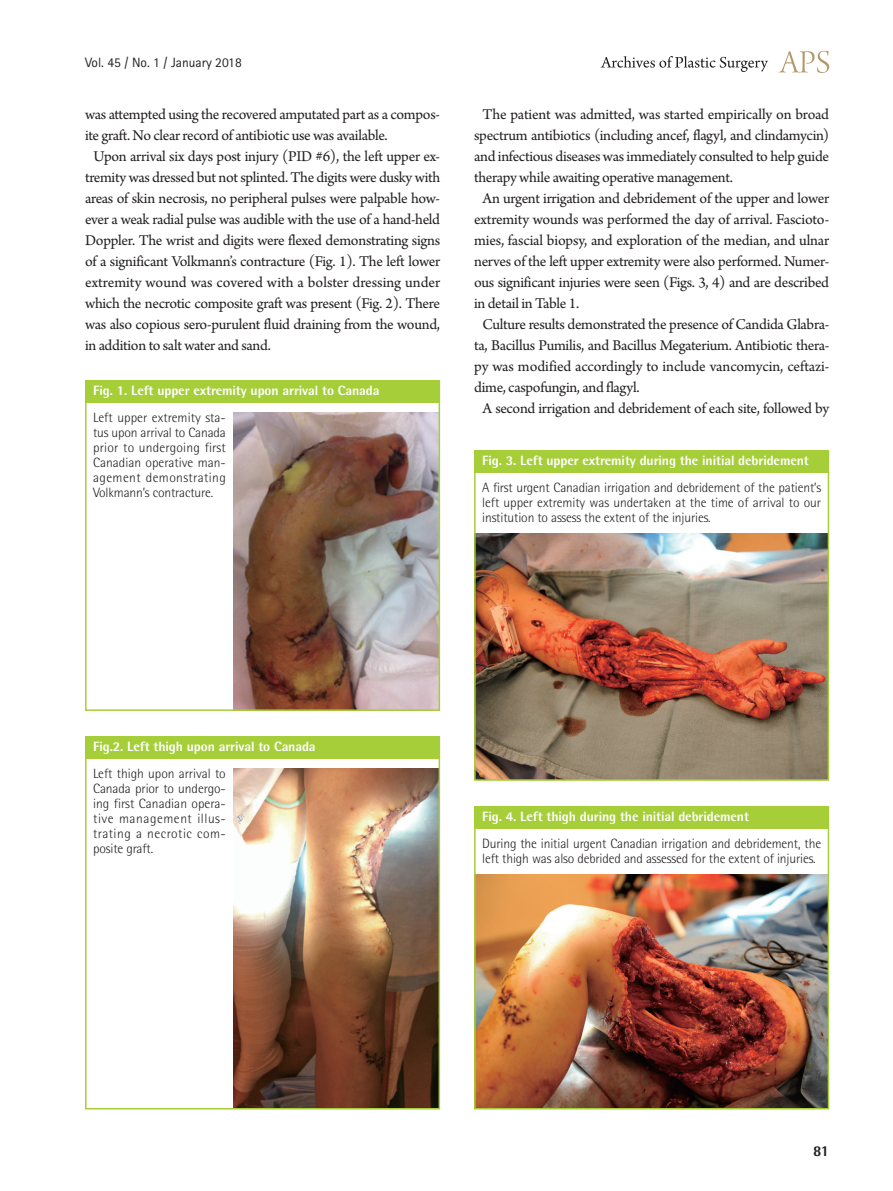
<style>
.page{position:relative;width:893px;height:1191px;background:#fff}
.page>*{position:absolute;margin:0;border:0;box-sizing:border-box;transform-origin:0 0}
.본문{font:15.75px/21px "Arno Pro";letter-spacing:-.02em;color:#231f20;text-align:justify}
.본문_0{font:15.75px/21px "Arno Pro";letter-spacing:-.025em;color:#231f20}
.t1{font:800 15px "Rotis Semi Sans Std";color:#231f20}
.그림설명{font:300 13.5px/15px "Rotis Semi Sans Std";letter-spacing:-.01em;color:#231f20;text-align:justify}
.표그림제목{font:800 13.5px "Rotis Semi Sans Std";letter-spacing:-.01em;color:#fff}
.t2{font:13.5px "Rotis Sans Serif Std";color:#231f20}
</style>
<div class="page">
<svg style="left:779px;top:51px;width:50px;height:22px"></svg>
<svg style="left:601px;top:56px;width:167px;height:16px"></svg>
<img style="left:234px;top:412px;width:203px;height:296px">
<div style="left:85px;top:380px;width:354px;height:22px;background:#a6ce39"></div>
<div style="left:85px;top:380px;width:355px;height:331px;border:2px solid #a6ce39"></div>
<img style="left:477px;top:533px;width:349px;height:245px">
<div style="left:474px;top:450px;width:354px;height:22px;background:#a6ce39"></div>
<div style="left:474px;top:450px;width:355px;height:331px;border:2px solid #a6ce39"></div>
<img style="left:234px;top:768px;width:203px;height:338px">
<img style="left:477px;top:874px;width:349px;height:232px">
<div style="left:85px;top:736px;width:354px;height:22px;background:#a6ce39"></div>
<div style="left:474px;top:806px;width:354px;height:22px;background:#a6ce39"></div>
<div style="left:85px;top:736px;width:355px;height:373px;border:2px solid #a6ce39"></div>
<div style="left:474px;top:806px;width:355px;height:303px;border:2px solid #a6ce39"></div>
<p class="t2" style="left:85px;top:54px;width:158px">Vol. 45 / No. 1 / January 2018</p>
<p class="본문_0" style="left:85px;top:105px;width:357px">was attempted using the recovered amputated part as a compos&shy;ite graft. No clear record of antibiotic use was available.</p>
<p class="본문" style="left:85px;top:147px;width:357px;text-indent:9px">Upon arrival six days post injury (PID #6), the left upper ex&shy;tremity was dressed but not splinted. The digits were dusky with areas of skin necrosis, no peripheral pulses were palpable how&shy;ever a weak radial pulse was audible with the use of a hand-held Doppler. The wrist and digits were flexed demonstrating signs of a significant Volkmann’s contracture (Fig. 1). The left lower extremity wound was covered with a bolster dressing under which the necrotic composite graft was present (Fig. 2). There was also copious sero-purulent fluid draining from the wound, in addition to salt water and sand.</p>
<p class="표그림제목" style="left:93px;top:382px;width:288px">Fig. 1. Left upper extremity upon arrival to Canada</p>
<p class="그림설명" style="left:93px;top:410px;width:134px">Left upper extremity sta&shy;tus upon arrival to Canada prior to undergoing first Canadian operative man&shy;agement demonstrating Volkmann’s contracture.</p>
<p class="본문" style="left:474px;top:105px;width:357px;text-indent:9px">The patient was admitted, was started empirically on broad spectrum antibiotics (including ancef, flagyl, and clindamycin) and infectious diseases was immediately consulted to help guide therapy while awaiting operative management.</p>
<p class="본문" style="left:474px;top:189px;width:357px;text-indent:9px">An urgent irrigation and debridement of the upper and lower extremity wounds was performed the day of arrival. Fascioto&shy;mies, fascial biopsy, and exploration of the median, and ulnar nerves of the left upper extremity were also performed. Numer&shy;ous significant injuries were seen (Figs. 3, 4) and are described in detail in Table 1.</p>
<p class="본문" style="left:474px;top:315px;width:357px;text-indent:9px">Culture results demonstrated the presence of Candida Glabra&shy;ta, Bacillus Pumilis, and Bacillus Megaterium. Antibiotic thera&shy;py was modified accordingly to include vancomycin, ceftazi&shy;dime, caspofungin, and flagyl.</p>
<p class="본문" style="left:483px;top:399px;width:348px">A second irrigation and debridement of each site, followed by</p>
<p class="표그림제목" style="left:482px;top:451px;width:328px">Fig. 3. Left upper extremity during the initial debridement</p>
<p class="그림설명" style="left:482px;top:480px;width:340px">A first urgent Canadian irrigation and debridement of the patient’s left upper extremity was undertaken at the time of arrival to our institution to assess the extent of the injuries.</p>
<p class="표그림제목" style="left:93px;top:738px;width:224px">Fig.2. Left thigh upon arrival to Canada</p>
<p class="그림설명" style="left:93px;top:766px;width:134px">Left thigh upon arrival to Canada prior to undergo&shy;ing first Canadian opera&shy;tive management illus&shy;trating a necrotic com&shy;posite graft.</p>
<p class="표그림제목" style="left:482px;top:807px;width:268px">Fig. 4. Left thigh during the initial debridement</p>
<p class="그림설명" style="left:482px;top:835px;width:340px">During the initial urgent Canadian irrigation and debridement, the left thigh was also debrided and assessed for the extent of injuries.</p>
<p class="t1" style="left:813px;top:1141px;width:18px">81</p>
</div>
